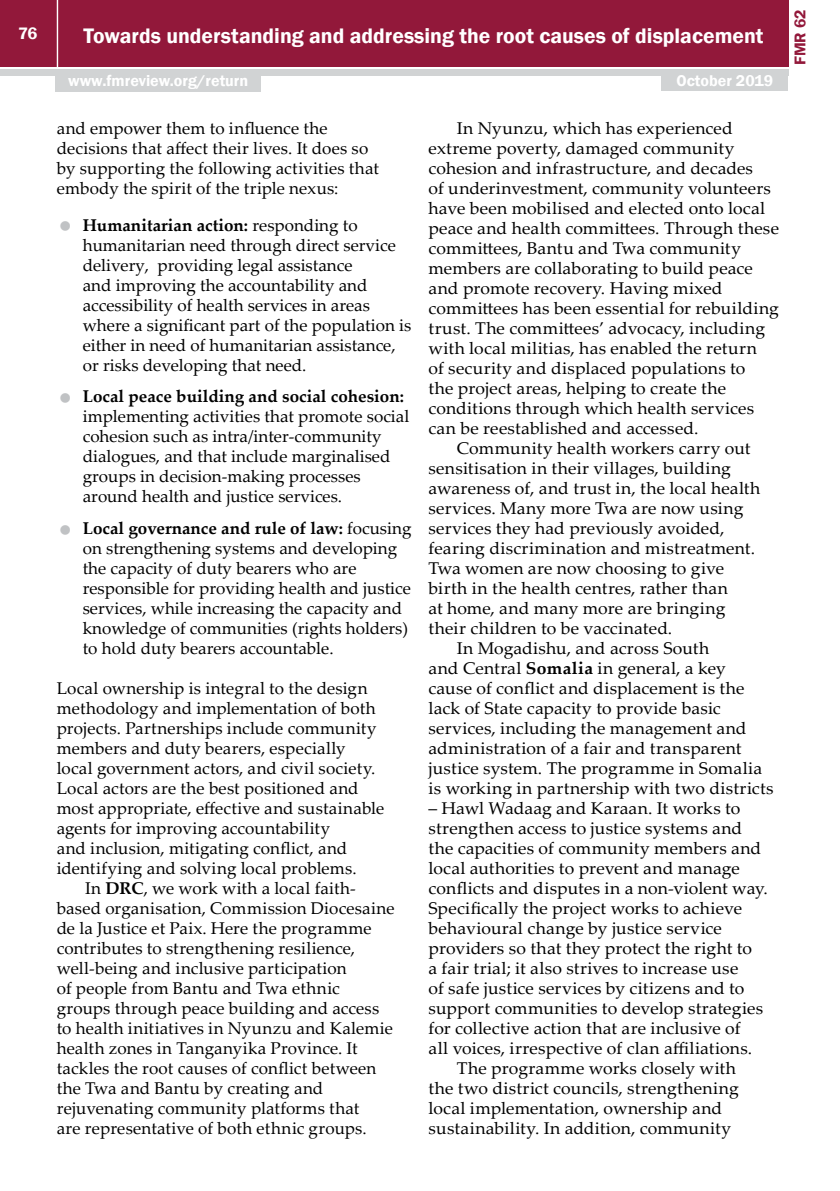
<style>
.page{position:relative;width:840px;height:1191px;background:#fff}
.page>*{position:absolute;margin:0;border:0;box-sizing:border-box;transform-origin:0 0}
.t1{font:600 21.6px "Franklin Gothic";color:#fff}
.t2{font:17px/20px "Palatino Linotype";letter-spacing:.005em;color:#000}
.t3{font:700 17px "Palatino Linotype";color:#000}
.t4{font:600 17px "Franklin Gothic";color:#fff}
.t5{font:600 16px "Franklin Gothic";color:#fff}
.t6{font:600 16px "Franklin Gothic";color:#92183a}
.s1{font-weight:700}
</style>
<div class="page">
<div style="left:0;top:0;width:787px;height:66px;background:#92183a"></div>
<div style="left:0;top:69px;width:787px;height:6px;background:#d1d3d4"></div>
<hr style="left:57px;top:0;width:1px;height:67px;background:#fff">
<div style="left:661px;top:73px;width:126px;height:18px;background:#d1d3d4"></div>
<div style="left:55px;top:74px;width:206px;height:18px;background:#d1d3d4"></div>
<p class="t4" style="left:18px;top:23px;width:21px">76</p>
<p class="t1" style="left:84px;top:22px;width:681px">Towards understanding and addressing the root causes of displacement</p>
<p class="t5" style="left:68px;top:71px;width:182px">www.fmreview.org/return</p>
<p class="t5" style="left:676px;top:71px;width:98px">October 2019</p>
<p class="t2" style="left:57px;top:117px;width:323px">and empower them to influence the decisions that affect their lives. It does so by supporting the following activities that embody the spirit of the triple nexus:</p>
<p class="t2" style="left:83px;top:214px;width:330px"><span class="s1">Humanitarian action:</span> responding to humanitarian need through direct service delivery, providing legal assistance<br>and improving the accountability and accessibility of health services in areas where a significant part of the population is either in need of humanitarian assistance, or risks developing that need.</p>
<p class="t3" style="left:83px;top:384px;width:322px">Local peace building and social cohesion:</p>
<p class="t2" style="left:83px;top:406px;width:328px">implementing activities that promote social cohesion such as intra/inter-community dialogues, and that include marginalised groups in decision-making processes around health and justice services.</p>
<p class="t2" style="left:83px;top:517px;width:330px"><span class="s1">Local governance and rule of law:</span> focusing on strengthening systems and developing the capacity of duty bearers who are responsible for providing health and justice services, while increasing the capacity and knowledge of communities (rights holders) to hold duty bearers accountable.</p>
<p class="t2" style="left:57px;top:677px;width:312px">Local ownership is integral to the design</p>
<p class="t2" style="left:57px;top:697px;width:320px">methodology and implementation of both</p>
<p class="t2" style="left:57px;top:717px;width:321px">projects. Partnerships include community</p>
<p class="t2" style="left:57px;top:737px;width:290px">members and duty bearers, especially</p>
<p class="t2" style="left:57px;top:757px;width:320px">local government actors, and civil society.</p>
<p class="t2" style="left:57px;top:777px;width:303px">Local actors are the best positioned and</p>
<p class="t2" style="left:57px;top:797px;width:329px">most appropriate, effective and sustainable</p>
<p class="t2" style="left:57px;top:817px;width:275px">agents for improving accountability</p>
<p class="t2" style="left:57px;top:837px;width:292px">and inclusion, mitigating conflict, and</p>
<p class="t2" style="left:57px;top:857px;width:301px">identifying and solving local problems.</p>
<p class="t2" style="left:85px;top:877px;width:272px">In <span class="s1">DRC</span>, we work with a local faith-</p>
<p class="t2" style="left:57px;top:897px;width:339px">based organisation, Commission Diocesaine</p>
<p class="t2" style="left:57px;top:917px;width:316px">de la Justice et Paix. Here the programme</p>
<p class="t2" style="left:57px;top:937px;width:299px">contributes to strengthening resilience,</p>
<p class="t2" style="left:57px;top:957px;width:291px">well-being and inclusive participation</p>
<p class="t2" style="left:57px;top:977px;width:284px">of people from Bantu and Twa ethnic</p>
<p class="t2" style="left:57px;top:997px;width:324px">groups through peace building and access</p>
<p class="t2" style="left:57px;top:1017px;width:337px">to health initiatives in Nyunzu and Kalemie</p>
<p class="t2" style="left:57px;top:1037px;width:302px">health zones in Tanganyika Province. It</p>
<p class="t2" style="left:57px;top:1057px;width:321px">tackles the root causes of conflict between</p>
<p class="t2" style="left:57px;top:1077px;width:268px">the Twa and Bantu by creating and</p>
<p class="t2" style="left:57px;top:1097px;width:304px">rejuvenating community platforms that</p>
<p class="t2" style="left:57px;top:1117px;width:311px">are representative of both ethnic groups.</p>
<p class="t2" style="left:456px;top:117px;width:277px">In Nyunzu, which has experienced</p>
<p class="t2" style="left:428px;top:137px;width:307px">extreme poverty, damaged community</p>
<p class="t2" style="left:428px;top:157px;width:326px">cohesion and infrastructure, and decades</p>
<p class="t2" style="left:428px;top:177px;width:344px">of underinvestment, community volunteers</p>
<p class="t2" style="left:428px;top:197px;width:338px">have been mobilised and elected onto local</p>
<p class="t2" style="left:428px;top:217px;width:352px">peace and health committees. Through these</p>
<p class="t2" style="left:428px;top:237px;width:314px">committees, Bantu and Twa community</p>
<p class="t2" style="left:428px;top:257px;width:326px">members are collaborating to build peace</p>
<p class="t2" style="left:428px;top:277px;width:295px">and promote recovery. Having mixed</p>
<p class="t2" style="left:428px;top:297px;width:352px">committees has been essential for rebuilding</p>
<p class="t2" style="left:428px;top:317px;width:338px">trust. The committees’ advocacy, including</p>
<p class="t2" style="left:428px;top:337px;width:330px">with local militias, has enabled the return</p>
<p class="t2" style="left:428px;top:357px;width:318px">of security and displaced populations to</p>
<p class="t2" style="left:428px;top:377px;width:299px">the project areas, helping to create the</p>
<p class="t2" style="left:428px;top:397px;width:327px">conditions through which health services</p>
<p class="t2" style="left:428px;top:417px;width:271px">can be reestablished and accessed.</p>
<p class="t2" style="left:456px;top:437px;width:295px">Community health workers carry out</p>
<p class="t2" style="left:428px;top:457px;width:304px">sensitisation in their villages, building</p>
<p class="t2" style="left:428px;top:477px;width:333px">awareness of, and trust in, the local health</p>
<p class="t2" style="left:428px;top:497px;width:316px">services. Many more Twa are now using</p>
<p class="t2" style="left:428px;top:517px;width:297px">services they had previously avoided,</p>
<p class="t2" style="left:428px;top:537px;width:328px">fearing discrimination and mistreatment.</p>
<p class="t2" style="left:428px;top:557px;width:297px">Twa women are now choosing to give</p>
<p class="t2" style="left:428px;top:577px;width:301px">birth in the health centres, rather than</p>
<p class="t2" style="left:428px;top:597px;width:298px">at home, and many more are bringing</p>
<p class="t2" style="left:428px;top:617px;width:245px">their children to be vaccinated.</p>
<p class="t2" style="left:456px;top:637px;width:254px">In Mogadishu, and across South</p>
<p class="t2" style="left:428px;top:657px;width:299px">and Central <span class="s1">Somalia</span> in general, a key</p>
<p class="t2" style="left:428px;top:677px;width:317px">cause of conflict and displacement is the</p>
<p class="t2" style="left:428px;top:697px;width:293px">lack of State capacity to provide basic</p>
<p class="t2" style="left:428px;top:717px;width:319px">services, including the management and</p>
<p class="t2" style="left:428px;top:737px;width:314px">administration of a fair and transparent</p>
<p class="t2" style="left:428px;top:757px;width:335px">justice system. The programme in Somalia</p>
<p class="t2" style="left:428px;top:777px;width:346px">is working in partnership with two districts</p>
<p class="t2" style="left:428px;top:797px;width:313px">– Hawl Wadaag and Karaan. It works to</p>
<p class="t2" style="left:428px;top:817px;width:315px">strengthen access to justice systems and</p>
<p class="t2" style="left:428px;top:837px;width:334px">the capacities of community members and</p>
<p class="t2" style="left:428px;top:857px;width:313px">local authorities to prevent and manage</p>
<p class="t2" style="left:428px;top:877px;width:341px">conflicts and disputes in a non-violent way.</p>
<p class="t2" style="left:428px;top:897px;width:315px">Specifically the project works to achieve</p>
<p class="t2" style="left:428px;top:917px;width:295px">behavioural change by justice service</p>
<p class="t2" style="left:428px;top:937px;width:325px">providers so that they protect the right to</p>
<p class="t2" style="left:428px;top:957px;width:311px">a fair trial; it also strives to increase use</p>
<p class="t2" style="left:428px;top:977px;width:317px">of safe justice services by citizens and to</p>
<p class="t2" style="left:428px;top:997px;width:336px">support communities to develop strategies</p>
<p class="t2" style="left:428px;top:1017px;width:313px">for collective action that are inclusive of</p>
<p class="t2" style="left:428px;top:1037px;width:325px">all voices, irrespective of clan affiliations.</p>
<p class="t2" style="left:456px;top:1057px;width:280px">The programme works closely with</p>
<p class="t2" style="left:428px;top:1077px;width:311px">the two district councils, strengthening</p>
<p class="t2" style="left:428px;top:1097px;width:295px">local implementation, ownership and</p>
<p class="t2" style="left:428px;top:1117px;width:304px">sustainability. In addition, community</p>
<p class="t6" style="left:789px;top:65px;width:57px;rotate:-90deg">FMR 62</p>
</div>
